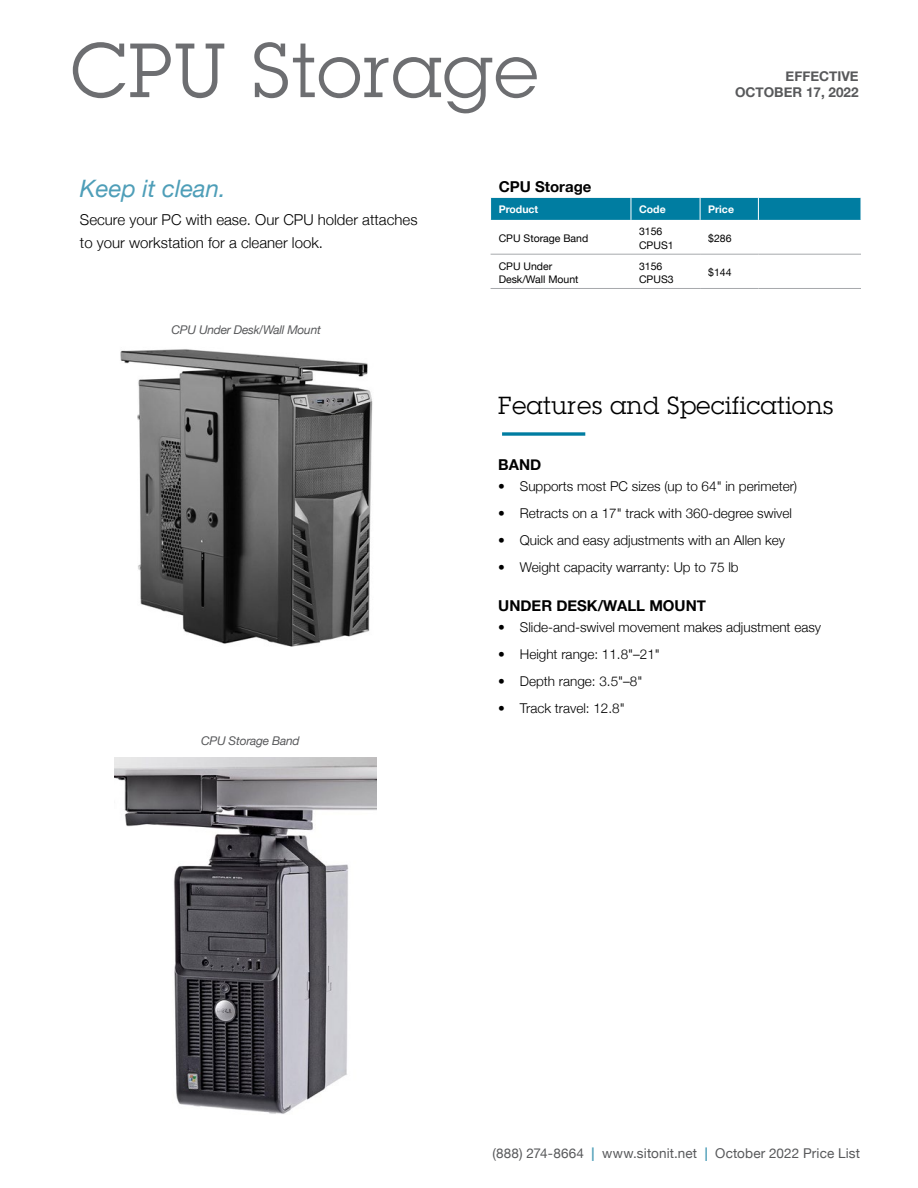
<style>
.page{position:relative;width:918px;height:1188px;background:#fff}
.page>*{position:absolute;margin:0;border:0;box-sizing:border-box;transform-origin:0 0}
.t1{font:75px "Lubalin Graph Std";letter-spacing:.025em;color:#6d6e71}
.t2{font:24px "Lubalin Graph Std";letter-spacing:.025em;color:#000}
.t3{font:italic 24px "Helvetica Neue";color:#4e9eb8}
.t4{font:300 15px/22.5px "Helvetica Neue";color:#000}
.t5{font:700 15px "Helvetica Neue";color:#000}
.t6{font:300 13.5px "Helvetica Neue";color:#000}
.t7{font:13.5px "Helvetica Neue";letter-spacing:.01em;color:#58595b}
.t8{font:700 13.5px "Helvetica Neue";color:#58595b}
.t9{font:italic 12px "Helvetica Neue";letter-spacing:-.02em;color:#58595b}
.t10{font:10.5px/13.5px "Helvetica Neue";color:#000}
.t11{font:700 10.5px "Helvetica Neue";color:#fff}
.s1{font-weight:700;color:#4e9eb8}
</style>
<div class="page">
<div style="left:490px;top:198px;width:371px;height:22px;background:#007da1"></div>
<hr style="left:491px;top:288px;width:140px;height:1px;background:#a7a9ac">
<hr style="left:631px;top:288px;width:69px;height:1px;background:#a7a9ac">
<hr style="left:700px;top:288px;width:58px;height:1px;background:#a7a9ac">
<hr style="left:758px;top:288px;width:103px;height:1px;background:#a7a9ac">
<hr style="left:491px;top:254px;width:140px;height:1px;background:#a7a9ac">
<hr style="left:631px;top:254px;width:69px;height:1px;background:#a7a9ac">
<hr style="left:700px;top:254px;width:58px;height:1px;background:#a7a9ac">
<hr style="left:758px;top:254px;width:103px;height:1px;background:#a7a9ac">
<svg style="left:502px;top:432px;width:83px;height:4px"></svg>
<img style="left:120px;top:349px;width:253px;height:298px">
<img style="left:114px;top:757px;width:263px;height:357px">
<h1 class="t1" style="left:71px;top:23px;width:469px">CPU Storage</h1>
<p class="t8" style="left:786px;top:65px;width:74px">EFFECTIVE</p>
<p class="t8" style="left:735px;top:82px;width:125px">OCTOBER 17, 2022</p>
<h2 class="t3" style="left:80px;top:171px;width:147px">Keep it clean.</h2>
<p class="t4" style="left:80px;top:207px;width:339px">Secure your PC with ease. Our CPU holder attaches to your workstation for a cleaner look.</p>
<p class="t9" style="left:172px;top:321px;width:151px">CPU Under Desk/Wall Mount</p>
<p class="t9" style="left:201px;top:733px;width:100px">CPU Storage Band</p>
<p class="t5" style="left:499px;top:175px;width:94px">CPU Storage</p>
<p class="t11" style="left:499px;top:201px;width:41px">Product</p>
<p class="t11" style="left:639px;top:201px;width:28px">Code</p>
<p class="t11" style="left:708px;top:201px;width:27px">Price</p>
<p class="t10" style="left:499px;top:232px;width:91px">CPU Storage Band</p>
<p class="t10" style="left:639px;top:225px;width:36px">3156<br>CPUS1</p>
<p class="t10" style="left:708px;top:232px;width:25px">$286</p>
<p class="t10" style="left:499px;top:260px;width:81px">CPU Under<br>Desk/Wall Mount</p>
<p class="t10" style="left:639px;top:260px;width:36px">3156<br>CPUS3</p>
<p class="t10" style="left:708px;top:266px;width:25px">$144</p>
<h2 class="t2" style="left:498px;top:391px;width:337px">Features and Specifications</h2>
<p class="t5" style="left:498px;top:453px;width:45px">BAND</p>
<p class="t6" style="left:498px;top:476px;width:300px">• Supports most PC sizes (up to 64" in perimeter)</p>
<p class="t6" style="left:498px;top:503px;width:295px">• Retracts on a 17" track with 360-degree swivel</p>
<p class="t6" style="left:498px;top:530px;width:288px">• Quick and easy adjustments with an Allen key</p>
<p class="t6" style="left:498px;top:557px;width:242px">• Weight capacity warranty: Up to 75 lb</p>
<p class="t5" style="left:498px;top:593px;width:209px">UNDER DESK/WALL MOUNT</p>
<p class="t6" style="left:498px;top:616px;width:324px">• Slide-and-swivel movement makes adjustment easy</p>
<p class="t6" style="left:498px;top:643px;width:163px">• Height range: 11.8"–21"</p>
<p class="t6" style="left:498px;top:670px;width:146px">• Depth range: 3.5"–8"</p>
<p class="t6" style="left:498px;top:697px;width:128px">• Track travel: 12.8"</p>
<p class="t7" style="left:493px;top:1143px;width:369px">(888) 274-8664 <span class="s1">|</span> www.sitonit.net <span class="s1">|</span> October 2022 Price List</p>
</div>
